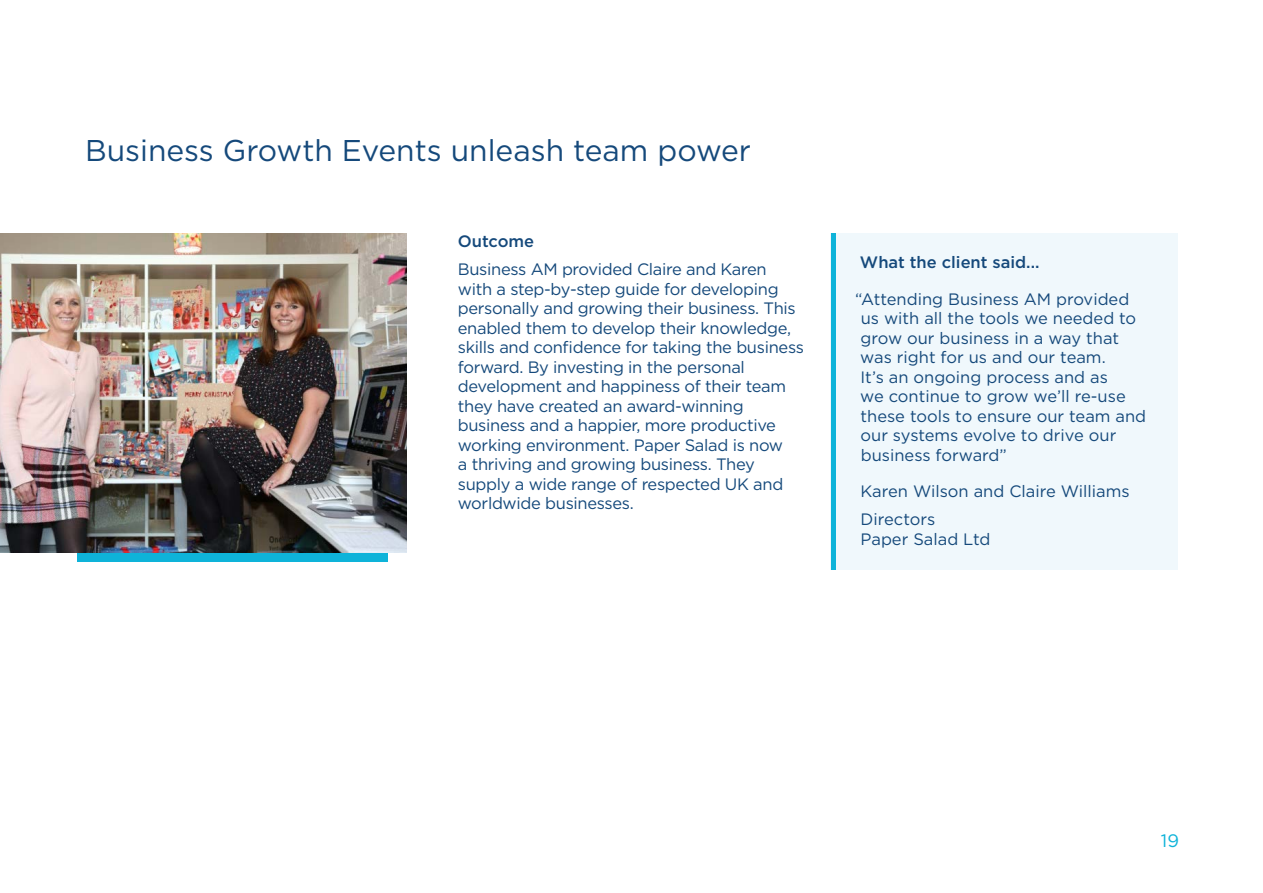
<style>
.page{position:relative;width:1263px;height:893px;background:#fff}
.page>*{position:absolute;margin:0;border:0;box-sizing:border-box;transform-origin:0 0}
.t1{font:30px "Gotham";color:#15497b}
.t2{font:18px "Gotham";color:#0eb3d9}
.t3{font:16.5px/19.5px "Gotham";letter-spacing:-.02em;color:#15497b}
.t4{font:16.5px/19.5px "Gotham";color:#15497b}
.t5{font:500 16.5px "Gotham";color:#15497b}
</style>
<div class="page">
<div style="left:831px;top:233px;width:347px;height:337px;background:#f0f8fc"></div>
<hr style="left:831px;top:233px;width:4px;height:337px;background:#0eb3d9">
<div style="left:77px;top:553px;width:311px;height:8px;background:#0eb3d9"></div>
<img style="left:0;top:233px;width:406px;height:320px">
<h1 class="t1" style="left:85px;top:134px;width:667px">Business Growth Events unleash team power</h1>
<p class="t5" style="left:458px;top:232px;width:78px">Outcome</p>
<p class="t3" style="left:458px;top:259px;width:348px">Business AM provided Claire and Karen with a step-by-step guide for developing personally and growing their business. This enabled them to develop their knowledge, skills and confidence for taking the business forward. By investing in the personal development and happiness of their team they have created an award-winning business and a happier, more productive working environment. Paper Salad is now<br>a thriving and growing business. They supply a wide range of respected UK and worldwide businesses.</p>
<p class="t5" style="left:860px;top:253px;width:181px">What the client said...</p>
<p class="t4" style="left:860px;top:289px;width:287px;text-indent:-5px">“Attending Business AM provided us with all the tools we needed to grow our business in a way that was right for us and our team.<br>It’s an ongoing process and as<br>we continue to grow we’ll re-use these tools to ensure our team and our systems evolve to drive our business forward”</p>
<p class="t4" style="left:860px;top:477px;width:271px;line-height:28px">Karen Wilson and Claire Williams<br>Directors</p>
<p class="t4" style="left:860px;top:529px;width:131px">Paper Salad Ltd</p>
<p class="t2" style="left:1161px;top:831px;width:20px">19</p>
</div>
